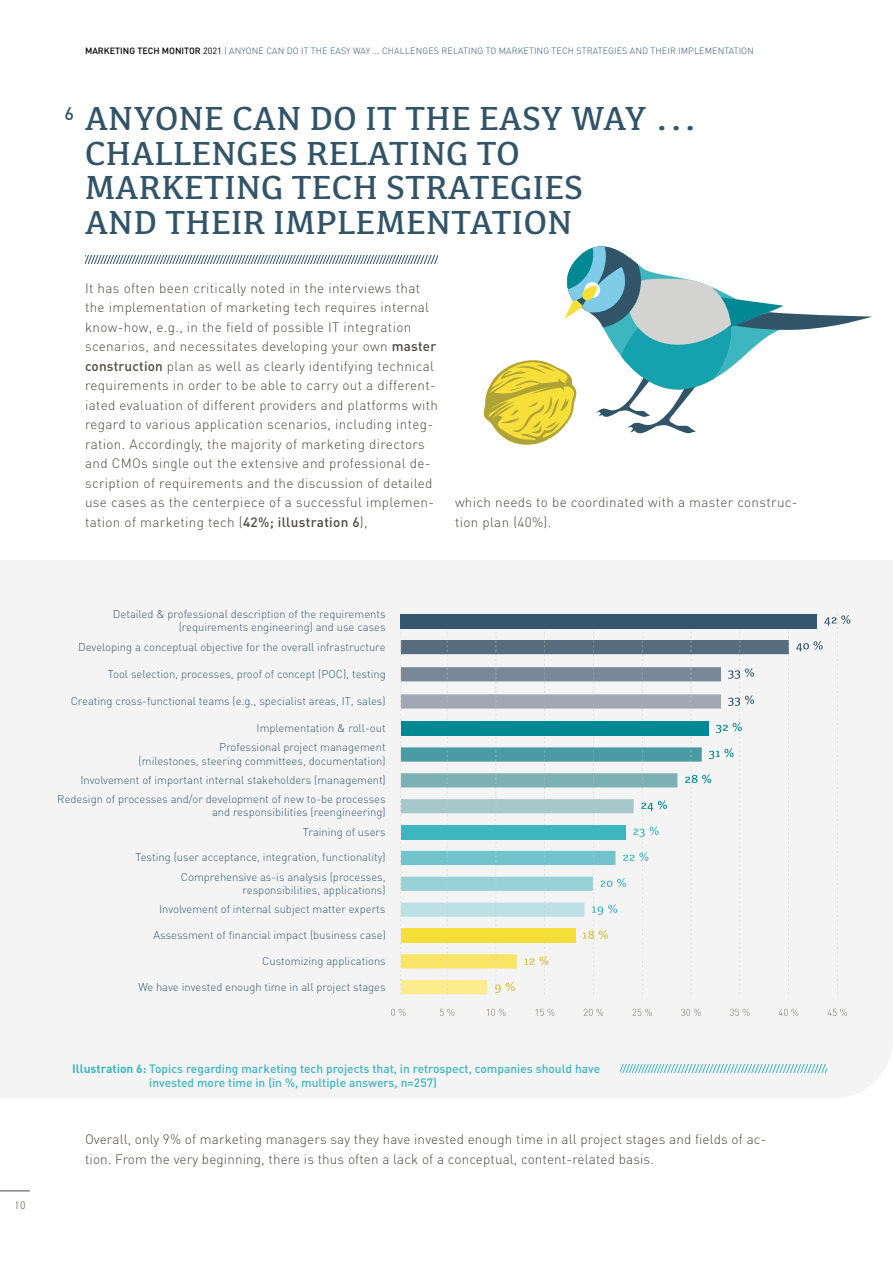
<style>
.page{position:relative;width:893px;height:1263px;background:#fff}
.page>*{position:absolute;margin:0;border:0;box-sizing:border-box;transform-origin:0 0}
.t1{font:500 34.5px/34.5px "Kefa II Pro";letter-spacing:.015em;color:#325468}
.t2{font:300 13.5px/19.5px "DIN Pro";letter-spacing:.025em;color:#4b4744}
.t3{font:500 12px/14.4px "DIN Pro";color:#3eb6bf}
.t4{font:300 11.25px/19.2px "DIN Pro";color:#33586d;text-align:right}
.t5{font:300 10.5px "DIN Pro";color:#4b4744}
.t6{font:300 9px "DIN Pro";letter-spacing:.01em;color:#325468}
.s1{font-weight:500;color:#000}
.s2{font-weight:400;color:#000}
.s3{font-weight:500}
.s4{font-weight:700}
</style>
<div class="page">
<div style="left:0;top:561px;width:893px;height:537px;background:#f4f4f4"></div>
<svg style="left:391px;top:1009px;width:14px;height:7px"></svg>
<svg style="left:487px;top:1009px;width:19px;height:7px"></svg>
<svg style="left:440px;top:1009px;width:14px;height:7px"></svg>
<svg style="left:536px;top:1009px;width:18px;height:7px"></svg>
<svg style="left:633px;top:1009px;width:19px;height:7px"></svg>
<svg style="left:584px;top:1009px;width:19px;height:7px"></svg>
<svg style="left:681px;top:1009px;width:20px;height:7px"></svg>
<svg style="left:730px;top:1009px;width:19px;height:7px"></svg>
<svg style="left:779px;top:1009px;width:19px;height:7px"></svg>
<svg style="left:827px;top:1009px;width:20px;height:7px"></svg>
<div style="left:796px;top:614px;width:54px;height:380px;background:#f4f4f4"></div>
<svg style="left:401px;top:614px;width:388px;height:380px"></svg>
<svg style="left:621px;top:1064px;width:205px;height:9px"></svg>
<svg style="left:85px;top:255px;width:353px;height:9px"></svg>
<svg style="left:483px;top:246px;width:389px;height:199px"></svg>
<hr style="left:0;top:1190px;width:30px;height:1px;background:#4b4744">
<p class="t5" style="left:15px;top:1198px;width:12px">10</p>
<p class="t6" style="left:85px;top:45px;width:670px"><span class="s1">MARKETING TECH MONITOR</span> <span class="s2">2021</span> | ANYONE CAN DO IT THE EASY WAY ... CHALLENGES RELATING TO MARKETING TECH STRATEGIES AND THEIR IMPLEMENTATION</p>
<h1 class="t1" style="left:85px;top:102px;width:614px;text-indent:-21px"><sup>6</sup> ANYONE CAN DO IT THE EASY WAY ...<br>CHALLENGES RELATING TO<br>MARKETING TECH STRATEGIES<br>AND THEIR IMPLEMENTATION</h1>
<p class="t2" style="left:85px;top:278px;width:354px">It has often been critically noted in the interviews that the implementation of marketing tech requires internal know-how, e.g., in the field of possible IT integration scenarios, and necessitates developing your own <span class="s3">master construction</span> plan as well as clearly identifying technical requirements in order to be able to carry out a different&shy;iated evaluation of different providers and platforms with regard to various application scenarios, including integ&shy;ration. Accordingly, the majority of marketing directors and CMOs single out the extensive and professional de&shy;scription of requirements and the discussion of detailed use cases as the centerpiece of a successful implemen&shy;tation of marketing tech (<span class="s3">42%; illustration 6</span>),</p>
<p class="t2" style="left:455px;top:492px;width:344px">which needs to be coordinated with a master construc&shy;tion plan (40%).</p>
<p class="t4" style="left:113px;top:607px;width:274px;line-height:13.5px">Detailed &amp; professional description of the requirements (requirements engineering) and use cases</p>
<p class="t4" style="left:78px;top:636px;width:309px">Developing a conceptual objective for the overall infrastructure</p>
<p class="t4" style="left:108px;top:664px;width:279px">Tool selection, processes, proof of concept (POC), testing</p>
<p class="t4" style="left:71px;top:691px;width:316px">Creating cross-functional teams (e.g., specialist areas, IT, sales)</p>
<p class="t4" style="left:219px;top:718px;width:168px">Implementation &amp; roll-out<br>Professional project management</p>
<p class="t4" style="left:57px;top:751px;width:330px">(milestones, steering committees, documentation)<br>Involvement of important internal stakeholders (management)<br>Redesign of processes and/or development of new to-be processes</p>
<p class="t4" style="left:212px;top:802px;width:175px">and responsibilities (reengineering)<br>Training of users</p>
<p class="t4" style="left:135px;top:847px;width:252px">Testing (user acceptance, integration, functionality)<br>Comprehensive as-is analysis (processes,</p>
<p class="t4" style="left:159px;top:880px;width:228px">responsibilities, applications)<br>Involvement of internal subject matter experts</p>
<p class="t4" style="left:153px;top:925px;width:234px">Assessment of financial impact (business case)</p>
<p class="t4" style="left:262px;top:951px;width:125px">Customizing applications</p>
<p class="t4" style="left:138px;top:976px;width:249px">We have invested enough time in all project stages</p>
<p class="t3" style="left:149px;top:1061px;width:452px;text-indent:-77px"><span class="s4">Illustration 6:</span> Topics regarding marketing tech projects that, in retrospect, companies should have invested more time in (in %, multiple answers, n=257)</p>
<p class="t2" style="left:85px;top:1129px;width:683px">Overall, only 9% of marketing managers say they have invested enough time in all project stages and fields of ac&shy;tion. From the very beginning, there is thus often a lack of a conceptual, content-related basis.</p>
</div>
